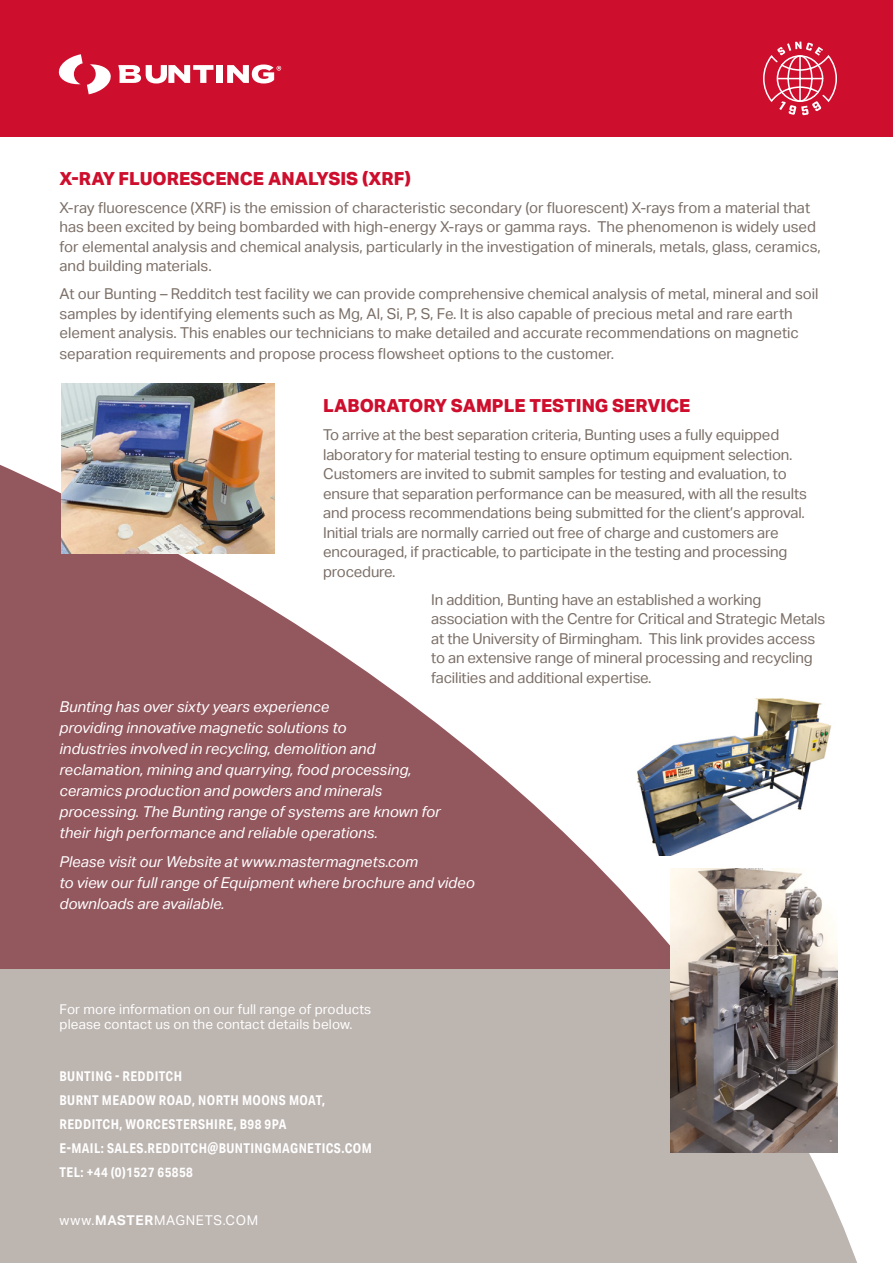
<style>
.page{position:relative;width:893px;height:1263px;background:#fff}
.page>*{position:absolute;margin:0;border:0;box-sizing:border-box;transform-origin:0 0}
.t1{font:800 18px "Aktiv Grotesk";color:#ce0e2d}
.t2{font:15px/19.5px "Aktiv Grotesk";letter-spacing:-.01em;color:#7b6f67}
.t3{font:italic 15px/21px "Aktiv Grotesk";color:#fff}
.t4{font:700 13.5px/24px "Aktiv Grotesk Cd";letter-spacing:.03em;color:#fff}
.t5{font:13.5px/15px "Aktiv Grotesk";letter-spacing:.01em;color:#fff}
.t6{font:13.5px "Aktiv Grotesk";letter-spacing:.05em;color:#fff}
.s1{font-weight:700}
</style>
<div class="page">
<div style="left:0;top:0;width:893px;height:136px;background:#ce0e2d"></div>
<svg style="left:58px;top:54px;width:53px;height:40px"></svg>
<div style="left:216px;top:65px;width:7px;height:18px;background:#fff"></div>
<svg style="left:118px;top:65px;width:95px;height:18px"></svg>
<svg style="left:227px;top:65px;width:54px;height:18px"></svg>
<svg style="left:0;top:383px;width:731px;height:586px;fill:#93575e"></svg>
<div style="left:0;top:969px;width:857px;height:294px;background:#bdb5b0"></div>
<svg style="left:763px;top:42px;width:74px;height:73px"></svg>
<img style="left:62px;top:383px;width:212px;height:170px">
<div style="left:635px;top:685px;width:213px;height:170px;background:#fff"></div>
<img style="left:637px;top:698px;width:195px;height:157px">
<img style="left:670px;top:869px;width:168px;height:283px">
<p class="t1" style="left:60px;top:167px;width:353px">X-RAY FLUORESCENCE ANALYSIS (XRF)</p>
<p class="t2" style="left:60px;top:198px;width:763px">X-ray fluorescence (XRF) is the emission of characteristic secondary (or fluorescent) X-rays from a material that has been excited by being bombarded with high-energy X-rays or gamma rays. The phenomenon is widely used for elemental analysis and chemical analysis, particularly in the investigation of minerals, metals, glass, ceramics, and building materials.</p>
<p class="t2" style="left:60px;top:284px;width:760px">At our Bunting – Redditch test facility we can provide comprehensive chemical analysis of metal, mineral and soil samples by identifying elements such as Mg, Al, Si, P, S, Fe. It is also capable of precious metal and rare earth element analysis. This enables our technicians to make detailed and accurate recommendations on magnetic</p>
<p class="t2" style="left:60px;top:344px;width:556px">separation requirements and propose process flowsheet options to the customer.</p>
<p class="t1" style="left:323px;top:394px;width:369px">LABORATORY SAMPLE TESTING SERVICE</p>
<p class="t2" style="left:323px;top:425px;width:485px">To arrive at the best separation criteria, Bunting uses a fully equipped laboratory for material testing to ensure optimum equipment selection.<br>Customers are invited to submit samples for testing and evaluation, to ensure that separation performance can be measured, with all the results and process recommendations being submitted for the client’s approval.<br>Initial trials are normally carried out free of charge and customers are encouraged, if practicable, to participate in the testing and processing procedure.</p>
<p class="t2" style="left:431px;top:590px;width:395px">In addition, Bunting have an established a working association with the Centre for Critical and Strategic Metals at the University of Birmingham. This link provides access to an extensive range of mineral processing and recycling facilities and additional expertise.</p>
<p class="t3" style="left:60px;top:696px;width:383px">Bunting has over sixty years experience<br>providing innovative magnetic solutions to<br>industries involved in recycling, demolition and reclamation, mining and quarrying, food processing, ceramics production and powders and minerals processing. The Bunting range of systems are known for their high performance and reliable operations.</p>
<p class="t3" style="left:60px;top:851px;width:417px">Please visit our Website at www.mastermagnets.com<br>to view our full range of Equipment where brochure and video downloads are available.</p>
<p class="t5" style="left:60px;top:1001px;width:313px">For more information on our full range of products please contact us on the contact details below.</p>
<p class="t4" style="left:60px;top:1064px;width:314px">BUNTING - REDDITCH<br>BURNT MEADOW ROAD, NORTH MOONS MOAT,<br>REDDITCH, WORCESTERSHIRE, B98 9PA<br>E-MAIL: SALES.REDDITCH@BUNTINGMAGNETICS.COM<br>TEL: +44 (0)1527 65858</p>
<p class="t6" style="left:60px;top:1213px;width:200px">www.<span class="s1">MASTER</span>MAGNETS.COM</p>
</div>
